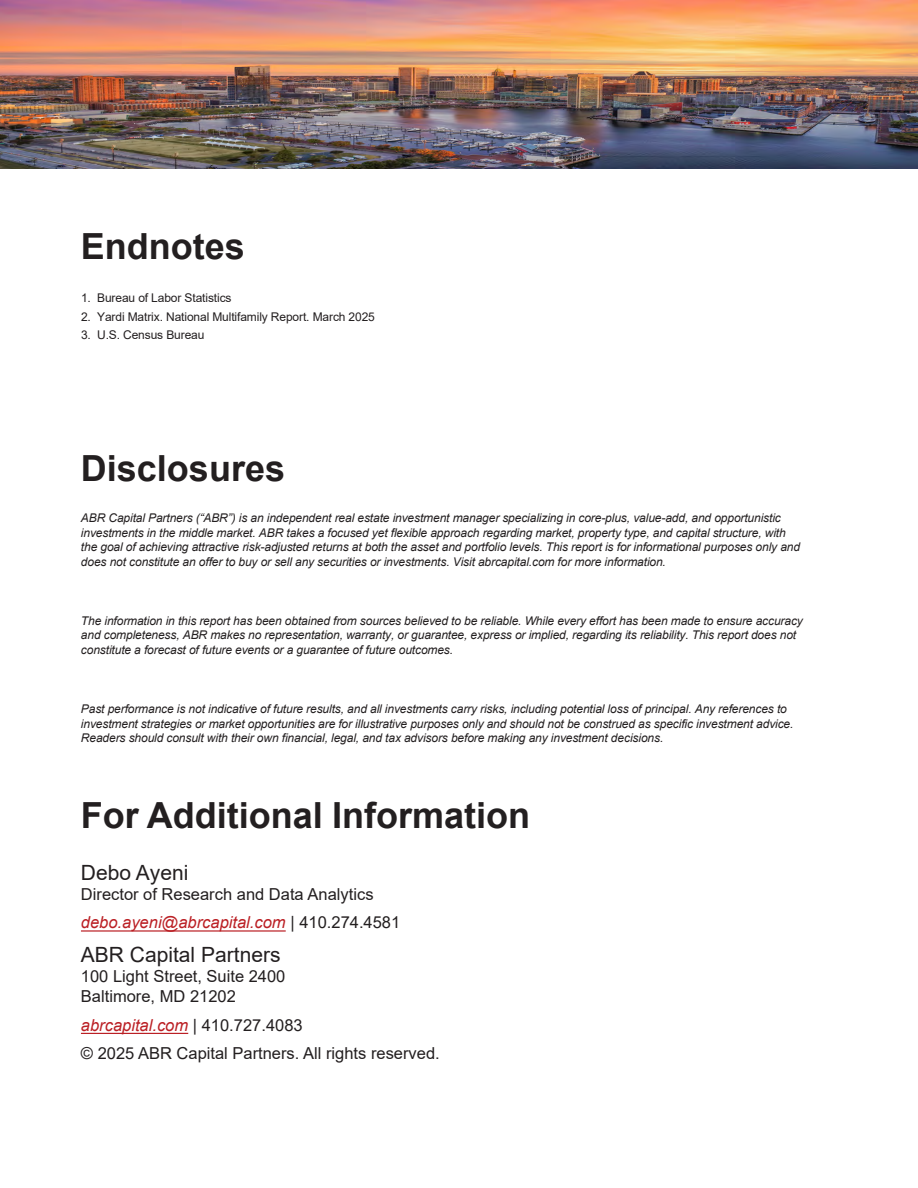
<style>
.page{position:relative;width:918px;height:1188px;background:#fff}
.page>*{position:absolute;margin:0;border:0;box-sizing:border-box;transform-origin:0 0}
.t1{font:700 36px "Arial";color:#231f20}
.Body_Text{font:700 36px "Arial";color:#231f20}
.t2{font:21px "Arial";color:#231f20}
.t3{font:16.5px/28.7px "Arial";color:#231f20}
.t4{font:italic 12px/14.4px "Arial";letter-spacing:-.01em;color:#231f20}
.Body_Text-2{font:12px "Arial";letter-spacing:-.01em;color:#231f20}
.Body_Text-3{font:12px "Arial";letter-spacing:-.01em;color:#231f20}
.s1{font-style:inherit}
.s2{font-style:italic;color:#bb2025}
</style>
<div class="page">
<img style="left:0;top:0;width:918px;height:169px">
<hr style="left:81px;top:1033px;width:107px;height:1px;background:#bb2025">
<hr style="left:81px;top:930px;width:205px;height:2px;background:#bb2025">
<p class="Body_Text" style="left:81px;top:221px;width:166px">Endnotes</p>
<p class="Body_Text-3" style="left:81px;top:290px;width:152px">1. Bureau of Labor Statistics</p>
<p class="Body_Text-2" style="left:81px;top:308px;width:295px"><span class="s1">2.</span> Yardi Matrix. National Multifamily Report. March 2025</p>
<p class="Body_Text-2" style="left:81px;top:326px;width:125px"><span class="s1">3.</span> U.S. Census Bureau</p>
<h1 class="t1" style="left:81px;top:443px;width:206px">Disclosures</h1>
<p class="t4" style="left:81px;top:511px;width:721px">ABR Capital Partners (“ABR”) is an independent real estate investment manager specializing in core-plus, value-add, and opportunistic investments in the middle market. ABR takes a focused yet flexible approach regarding market, property type, and capital structure, with the goal of achieving attractive risk-adjusted returns at both the asset and portfolio levels. This report is for informational purposes only and does not constitute an offer to buy or sell any securities or investments. Visit abrcapital.com for more information.</p>
<p class="t4" style="left:81px;top:614px;width:723px">The information in this report has been obtained from sources believed to be reliable. While every effort has been made to ensure accuracy and completeness, ABR makes no representation, warranty, or guarantee, express or implied, regarding its reliability. This report does not constitute a forecast of future events or a guarantee of future outcomes.</p>
<p class="t4" style="left:81px;top:702px;width:714px">Past performance is not indicative of future results, and all investments carry risks, including potential loss of principal. Any references to investment strategies or market opportunities are for illustrative purposes only and should not be construed as specific investment advice.<br>Readers should consult with their own financial, legal, and tax advisors before making any investment decisions.</p>
<h1 class="t1" style="left:81px;top:790px;width:451px">For Additional Information</h1>
<h2 class="t2" style="left:81px;top:858px;width:109px">Debo Ayeni</h2>
<h3 class="t3" style="left:81px;top:879px;width:321px">Director of Research and Data Analytics <span class="s2">debo.ayeni@abrcapital.com</span> | 410.<span class="s1">274</span>.<span class="s1">4581</span></h3>
<h2 class="t2" style="left:81px;top:940px;width:201px">ABR Capital Partners</h2>
<h3 class="t3" style="left:81px;top:966px;width:206px;line-height:19.8px">100 Light Street, Suite 2400<br>Baltimore, MD 21202</h3>
<h3 class="t3" style="left:81px;top:1010px;width:360px"><span class="s2">abrcapital.com</span> | 410.727.4083<br>© 2025 ABR Capital Partners. All rights reserved.</h3>
</div>
